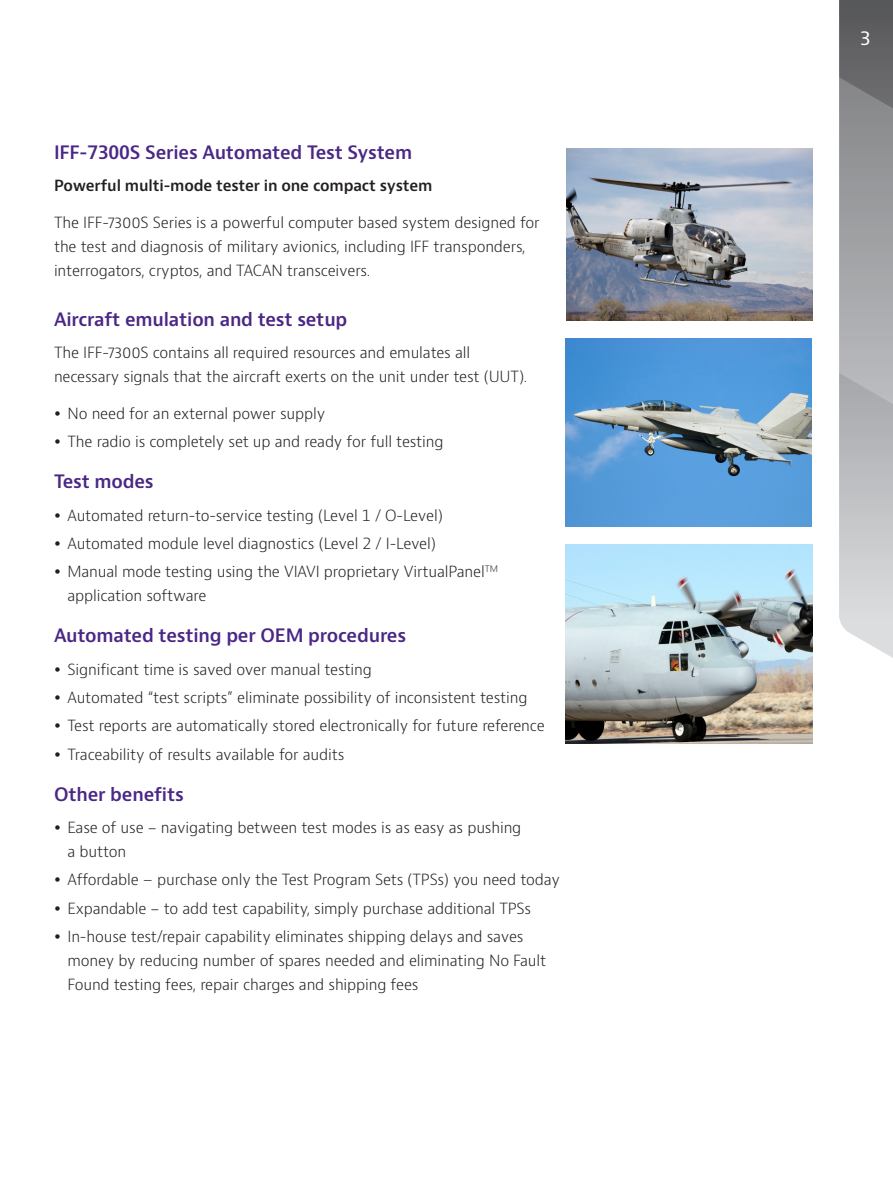
<style>
.page{position:relative;width:893px;height:1191px;background:#fff}
.page>*{position:absolute;margin:0;border:0;box-sizing:border-box;transform-origin:0 0}
.H2_Heading_Purple_12{font:600 18px "Bernino Sans";letter-spacing:-.01em;color:#4a2785}
.t1{font:18px "Bernino Sans";color:#fff}
.P_10_16{font:300 15px/24px "Bernino Sans";letter-spacing:-.01em;color:#231f20}
.P_10_16-2{font:600 15px "Bernino Sans";letter-spacing:-.01em;color:#231f20}
</style>
<div class="page">
<img style="left:565px;top:544px;width:247px;height:199px">
<img style="left:565px;top:338px;width:246px;height:188px">
<img style="left:567px;top:149px;width:245px;height:171px">
<svg style="left:839px;top:0;width:54px;height:658px;background:#a7a8ab"></svg>
<p class="H2_Heading_Purple_12" style="left:54px;top:141px;width:360px">IFF-7300S Series Automated Test System</p>
<p class="P_10_16-2" style="left:54px;top:176px;width:380px">Powerful multi-mode tester in one compact system</p>
<p class="P_10_16" style="left:54px;top:211px;width:487px">The IFF-7300S Series is a powerful computer based system designed for the test and diagnosis of military avionics, including IFF transponders, interrogators, cryptos, and TACAN transceivers.</p>
<p class="H2_Heading_Purple_12" style="left:54px;top:307px;width:295px">Aircraft emulation and test setup</p>
<p class="P_10_16" style="left:54px;top:341px;width:475px">The IFF-7300S contains all required resources and emulates all necessary signals that the aircraft exerts on the unit under test (UUT).</p>
<p class="P_10_16" style="left:68px;top:402px;width:259px">No need for an external power supply</p>
<p class="P_10_16" style="left:68px;top:430px;width:378px">The radio is completely set up and ready for full testing</p>
<p class="H2_Heading_Purple_12" style="left:54px;top:470px;width:101px">Test modes</p>
<p class="P_10_16" style="left:68px;top:503px;width:377px">Automated return-to-service testing (Level 1 / O-Level)</p>
<p class="P_10_16" style="left:68px;top:532px;width:370px">Automated module level diagnostics (Level 2 / I-Level)</p>
<p class="P_10_16" style="left:68px;top:560px;width:432px">Manual mode testing using the VIAVI proprietary VirtualPanel<sup>TM </sup>application software</p>
<p class="H2_Heading_Purple_12" style="left:54px;top:624px;width:354px">Automated testing per OEM procedures</p>
<p class="P_10_16" style="left:68px;top:657px;width:306px">Significant time is saved over manual testing</p>
<p class="P_10_16" style="left:68px;top:686px;width:461px">Automated “test scripts” eliminate possibility of inconsistent testing</p>
<p class="P_10_16" style="left:68px;top:714px;width:479px">Test reports are automatically stored electronically for future reference</p>
<p class="P_10_16" style="left:68px;top:742px;width:278px">Traceability of results available for audits</p>
<p class="H2_Heading_Purple_12" style="left:54px;top:782px;width:131px">Other benefits</p>
<p class="P_10_16" style="left:68px;top:816px;width:455px">Ease of use - navigating between test modes is as easy as pushing a button</p>
<p class="P_10_16" style="left:68px;top:868px;width:494px">Affordable – purchase only the Test Program Sets (TPSs) you need today</p>
<p class="P_10_16" style="left:68px;top:896px;width:465px">Expandable - to add test capability, simply purchase additional TPSs</p>
<p class="P_10_16" style="left:68px;top:924px;width:480px">In-house test/repair capability eliminates shipping delays and saves money by reducing number of spares needed and eliminating No Fault<br>Found testing fees, repair charges and shipping fees</p>
<p class="t1" style="left:860px;top:26px;width:12px">3</p>
</div>
